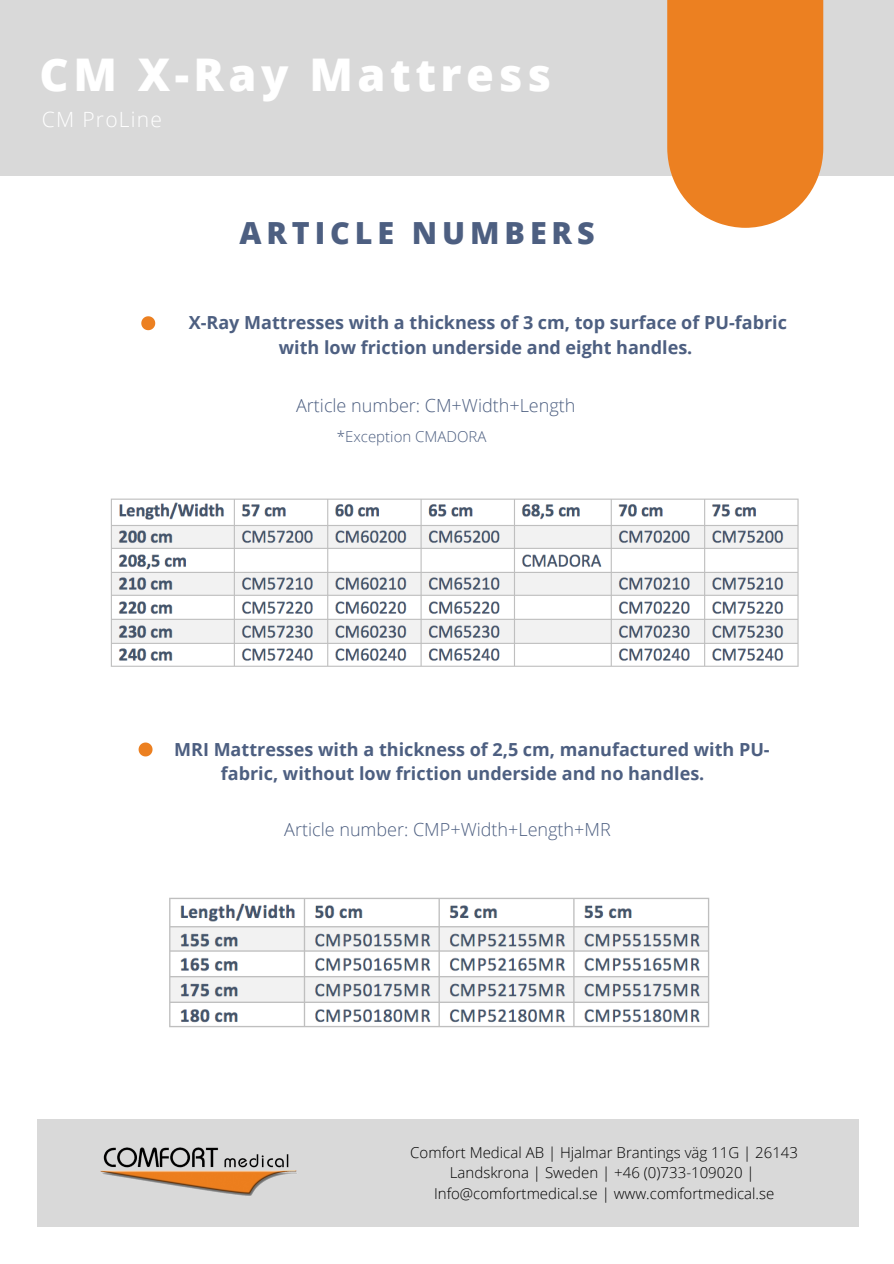
<style>
.page{position:relative;width:894px;height:1264px;background:#fff}
.page>*{position:absolute;margin:0;border:0;box-sizing:border-box;transform-origin:0 0}
.t1{font:800 45px "Open Sans";letter-spacing:.1em;color:#fff}
.t2{font:800 30.45px "Open Sans";letter-spacing:.16em;color:#4d5f81}
.t3{font:300 21px "Open Sans";letter-spacing:.06em;color:#fff}
.t4{font:700 18px/24.8px "Open Sans";color:#4d5f81;text-align:center}
.t5{font:300 18px "Open Sans";color:#4d5f81}
.t6{font:300 15px/20.2px "Open Sans";color:#000;text-align:center}
.t7{font:300 15px "Open Sans";color:#4d5f81}
</style>
<div class="page">
<div style="left:0;top:0;width:893px;height:176px;background:#d9d9d9"></div>
<svg style="left:667px;top:0;width:156px;height:228px;background:#ed8932"></svg>
<div style="left:37px;top:1119px;width:821px;height:107px;background:#d9d9d9"></div>
<svg style="left:141px;top:316px;width:14px;height:14px"></svg>
<svg style="left:138px;top:742px;width:14px;height:14px"></svg>
<img style="left:100px;top:1147px;width:197px;height:49px">
<img style="left:169px;top:897px;width:541px;height:131px">
<img style="left:110px;top:498px;width:689px;height:169px">
<p class="t1" style="left:40px;top:43px;width:513px">CM X-Ray Mattress</p>
<p class="t3" style="left:42px;top:105px;width:122px">CM ProLine</p>
<p class="t2" style="left:239px;top:212px;width:357px">ARTICLE NUMBERS</p>
<p class="t4" style="left:189px;top:310px;width:599px">X-Ray Mattresses with a thickness of 3 cm, top surface of PU-fabric with low friction underside and eight handles.</p>
<p class="t5" style="left:296px;top:393px;width:281px">Article number: CM+Width+Length</p>
<p class="t7" style="left:337px;top:425px;width:151px">*Exception CMADORA</p>
<p class="t4" style="left:221px;top:736px;width:550px;text-align:left;text-indent:-47px">MRI Mattresses with a thickness of 2,5 cm, manufactured with PU&shy;fabric, without low friction underside and no handles.</p>
<p class="t5" style="left:284px;top:817px;width:328px">Article number: CMP+Width+Length+MR</p>
<p class="t6" style="left:410px;top:1141px;width:389px">Comfort Medical AB | Hjalmar Brantings väg 11G | 26143<br>Landskrona | Sweden | +46 (0)733-109020 |</p>
<p class="t6" style="left:434px;top:1182px;width:342px">Info@comfortmedical.se | www.comfortmedical.se</p>
</div>
